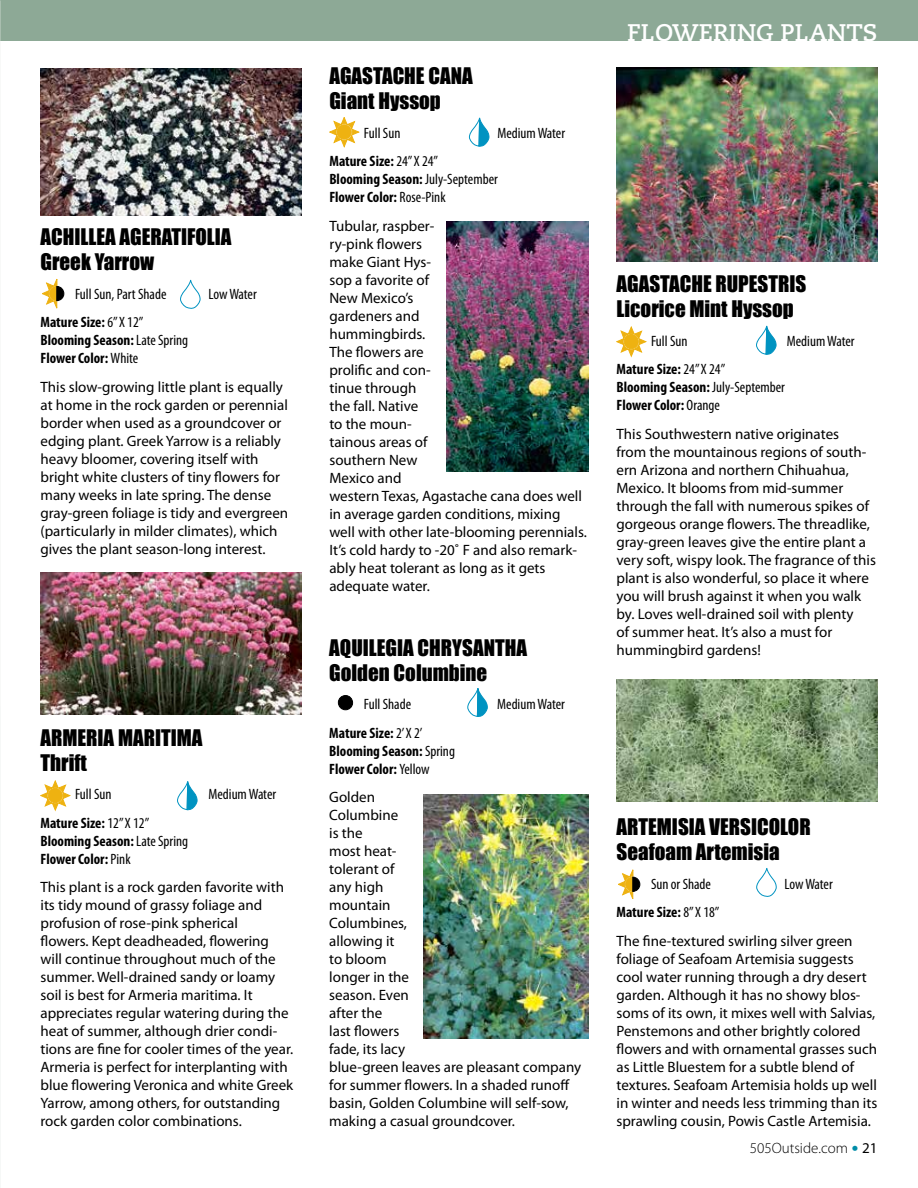
<style>
.page{position:relative;width:918px;height:1188px;background:#fff}
.page>*{position:absolute;margin:0;border:0;box-sizing:border-box;transform-origin:0 0}
.t1{font:700 24px "Caecilia LT Std";color:#fff}
.t2{font:21px/25.2px "Impact";color:#000}
.t3{font:15px/18px "Myriad Pro";color:#000}
.t4{font:700 condensed 15px/18px "Myriad Pro";color:#000}
.t5{font:condensed 15px "Myriad Pro";color:#000}
.t6{font:300 15px "Myriad Pro";color:#000}
.s1{font-weight:400}
.s2{font-weight:700;font-stretch:condensed}
.s3{font-stretch:condensed}
.s4{font-weight:900;font-size:18px;color:#008da8}
</style>
<div class="page">
<img style="left:617px;top:680px;width:261px;height:121px">
<img style="left:616px;top:68px;width:262px;height:194px">
<img style="left:447px;top:221px;width:142px;height:250px">
<img style="left:40px;top:69px;width:262px;height:147px">
<svg style="left:618px;top:869px;width:22px;height:30px"></svg>
<svg style="left:756px;top:868px;width:21px;height:29px"></svg>
<div style="left:0;top:0;width:918px;height:40px;background:#8da996"></div>
<svg style="left:329px;top:117px;width:30px;height:30px"></svg>
<svg style="left:469px;top:117px;width:21px;height:30px"></svg>
<svg style="left:42px;top:279px;width:22px;height:30px"></svg>
<svg style="left:180px;top:279px;width:21px;height:30px"></svg>
<svg style="left:616px;top:327px;width:30px;height:30px"></svg>
<svg style="left:756px;top:325px;width:21px;height:30px"></svg>
<div style="left:338px;top:696px;width:15px;height:14px;background:#000;border-radius:50%"></div>
<div style="left:338px;top:695px;width:15px;height:15px;border:1px solid #000;border-radius:50%"></div>
<svg style="left:467px;top:688px;width:21px;height:29px"></svg>
<svg style="left:40px;top:781px;width:30px;height:29px"></svg>
<svg style="left:177px;top:781px;width:21px;height:29px"></svg>
<img style="left:40px;top:573px;width:261px;height:142px">
<img style="left:424px;top:794px;width:164px;height:244px">
<h2 class="t2" style="left:40px;top:224px;width:193px">ACHILLEA AGERATIFOLIA<br>Greek Yarrow</h2>
<p class="t5" style="left:75px;top:285px;width:93px">Full Sun, Part Shade</p>
<p class="t5" style="left:208px;top:285px;width:50px">Low Water</p>
<p class="t4" style="left:40px;top:313px;width:149px">Mature Size: <span class="s1">6” X 12”<br></span>Blooming Season: <span class="s1">Late Spring<br></span>Flower Color: <span class="s1">White</span></p>
<p class="t3" style="left:40px;top:378px;width:249px">This slow-growing little plant is equally at home in the rock garden or perennial border when used as a groundcover or edging plant. Greek Yarrow is a reliably heavy bloomer, covering itself with bright white clusters of tiny flowers for many weeks in late spring. The dense gray-green foliage is tidy and evergreen (particularly in milder climates), which gives the plant season-long interest.</p>
<h2 class="t2" style="left:40px;top:724px;width:164px">ARMERIA MARITIMA<br>Thrift</h2>
<p class="t5" style="left:75px;top:785px;width:38px">Full Sun</p>
<p class="t5" style="left:208px;top:785px;width:69px">Medium Water</p>
<p class="t4" style="left:40px;top:814px;width:149px">Mature Size: <span class="s1">12” X 12”<br></span>Blooming Season: <span class="s1">Late Spring<br></span>Flower Color: <span class="s1">Pink</span></p>
<p class="t3" style="left:40px;top:878px;width:254px">This plant is a rock garden favorite with its tidy mound of grassy foliage and profusion of rose-pink spherical<br>flowers. Kept deadheaded, flowering will continue throughout much of the summer. Well-drained sandy or loamy soil is best for Armeria maritima. It appreciates regular watering during the heat of summer, although drier condi&shy;tions are fine for cooler times of the year.<br>Armeria is perfect for interplanting with blue flowering Veronica and white Greek Yarrow, among others, for outstanding rock garden color combinations.</p>
<h1 class="t1" style="left:627px;top:18px;width:252px">FLOWERING PLANTS</h1>
<h2 class="t2" style="left:329px;top:63px;width:145px">AGASTACHE CANA<br>Giant Hyssop</h2>
<p class="t5" style="left:364px;top:124px;width:38px">Full Sun</p>
<p class="t5" style="left:497px;top:124px;width:69px">Medium Water</p>
<p class="t4" style="left:329px;top:152px;width:170px">Mature Size: <span class="s1">24” X 24”<br></span>Blooming Season: <span class="s1">July-September<br></span>Flower Color: <span class="s1">Rose-Pink</span></p>
<p class="t3" style="left:329px;top:217px;width:259px">Tubular, raspber-<br>ry-pink flowers<br>make Giant Hys-<br>sop a favorite of<br>New Mexico’s<br>gardeners and<br>hummingbirds.<br>The flowers are<br>prolific and con-<br>tinue through<br>the fall. Native<br>to the moun-<br>tainous areas of<br>southern New<br>Mexico and<br>western Texas, Agastache cana does well in average garden conditions, mixing well with other late-blooming perennials.<br>It’s cold hardy to -20˚ F and also remark&shy;ably heat tolerant as long as it gets adequate water.</p>
<h2 class="t2" style="left:616px;top:271px;width:191px">AGASTACHE RUPESTRIS<br>Licorice Mint Hyssop</h2>
<p class="t5" style="left:651px;top:332px;width:38px">Full Sun</p>
<p class="t5" style="left:787px;top:332px;width:69px">Medium Water</p>
<p class="t4" style="left:616px;top:360px;width:170px">Mature Size: <span class="s1">24” X 24”<br></span>Blooming Season: <span class="s1">July-September<br></span>Flower Color: <span class="s1">Orange</span></p>
<p class="t3" style="left:616px;top:425px;width:261px">This Southwestern native originates<br>from the mountainous regions of south&shy;ern Arizona and northern Chihuahua, Mexico. It blooms from mid-summer through the fall with numerous spikes of gorgeous orange flowers. The threadlike, gray-green leaves give the entire plant a very soft, wispy look. The fragrance of this plant is also wonderful, so place it where you will brush against it when you walk by. Loves well-drained soil with plenty<br>of summer heat. It’s also a must for</p>
<h2 class="t2" style="left:329px;top:634px;width:199px">AQUILEGIA CHRYSANTHA</h2>
<p class="t3" style="left:616px;top:641px;width:146px">hummingbird gardens!</p>
<h2 class="t2" style="left:329px;top:659px;width:160px">Golden Columbine</h2>
<p class="t5" style="left:364px;top:695px;width:49px">Full Shade</p>
<p class="t5" style="left:497px;top:695px;width:69px">Medium Water</p>
<p class="t4" style="left:329px;top:724px;width:127px">Mature Size: <span class="s1">2’ X 2’<br></span>Blooming Season: <span class="s1">Spring<br></span>Flower Color: <span class="s1">Yellow</span></p>
<p class="t3" style="left:329px;top:788px;width:253px">Golden<br>Columbine<br>is the<br>most heat-<br>tolerant of<br>any high<br>mountain<br>Columbines,<br>allowing it<br>to bloom<br>longer in the<br>season. Even<br>after the<br>last flowers<br>fade, its lacy<br>blue-green leaves are pleasant company for summer flowers. In a shaded runoff basin, Golden Columbine will self-sow, making a casual groundcover.</p>
<h2 class="t2" style="left:616px;top:814px;width:196px">ARTEMISIA VERSICOLOR<br>Seafoam Artemisia</h2>
<p class="t5" style="left:651px;top:875px;width:62px">Sun or Shade</p>
<p class="t5" style="left:784px;top:875px;width:50px">Low Water</p>
<p class="t3" style="left:616px;top:898px;width:238px;line-height:28.5px"><span class="s2">Mature Size:</span> <span class="s3">8” X 18”<br></span>The fine-textured swirling silver green</p>
<p class="t3" style="left:616px;top:949px;width:262px">foliage of Seafoam Artemisia suggests cool water running through a dry desert garden. Although it has no showy blos&shy;soms of its own, it mixes well with Salvias, Penstemons and other brightly colored flowers and with ornamental grasses such as Little Bluestem for a subtle blend of textures. Seafoam Artemisia holds up well in winter and needs less trimming than its sprawling cousin, Powis Castle Artemisia.</p>
<p class="t6" style="left:750px;top:1139px;width:129px">505Outside.com <span class="s4">•</span> <span class="s1">21</span></p>
</div>
